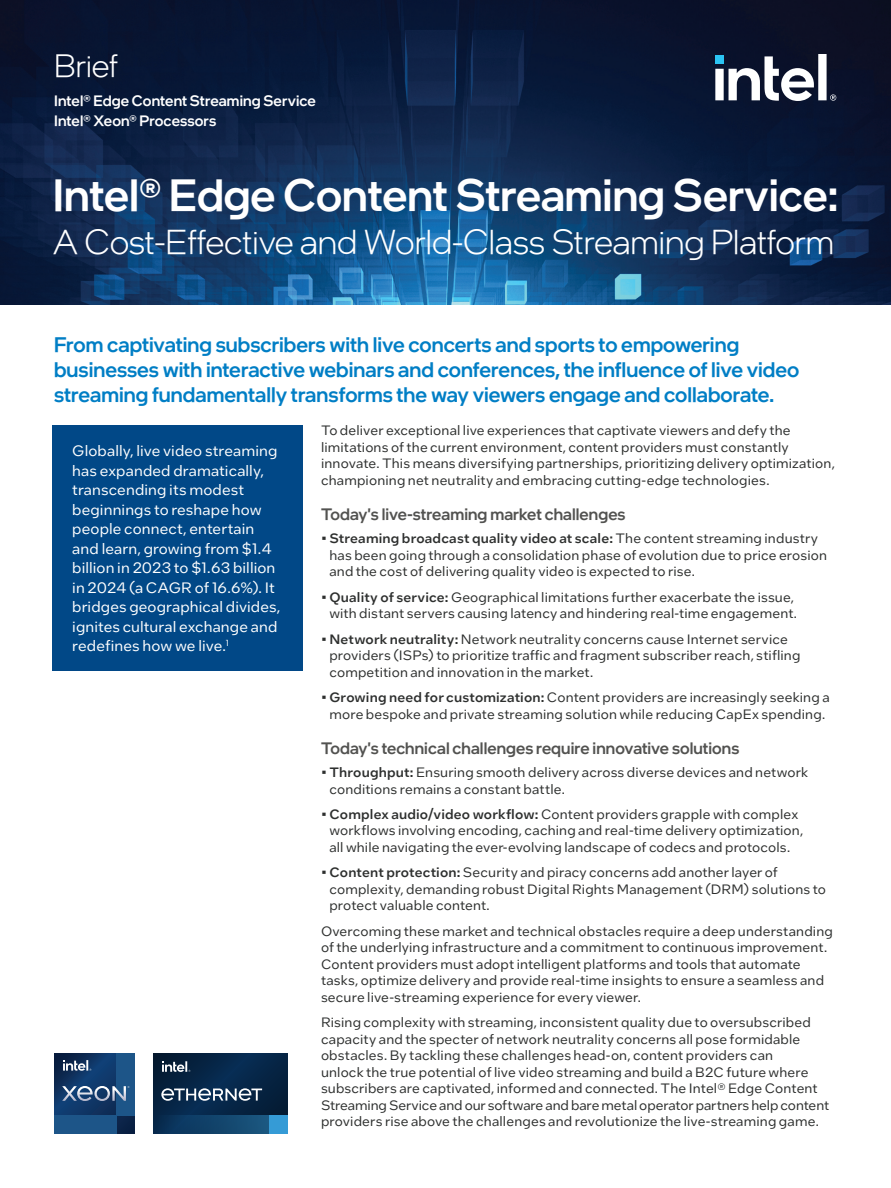
<style>
.page{position:relative;width:891px;height:1188px;background:#fff}
.page>*{position:absolute;margin:0;border:0;box-sizing:border-box;transform-origin:0 0}
.t1{font:500 45px "Intel One Display";color:#fff}
.t2{font:300 35.25px "Intel One Display";letter-spacing:-.005em;color:#fff}
.t3{font:300 33px "Intel One Display";letter-spacing:-.01em;color:#fff}
.t4{font:500 21px/25.2px "Intel One Display";color:#007ec5}
.t5{font:500 16.5px "Intel One Display";letter-spacing:.005em;color:#525250}
.t6{font:15px/19.5px "Intel One Text";letter-spacing:.01em;color:#fff}
.t7{font:500 15px/19.2px "Intel One Display";letter-spacing:.005em;color:#fff}
.t8{font:13.5px/16.5px "Intel One Text";letter-spacing:.01em;color:#2d2f2e}
.s1{font-weight:500}
</style>
<div class="page">
<img style="left:0;top:0;width:891px;height:305px">
<div style="left:53px;top:425px;width:250px;height:246px;background:#014887"></div>
<svg style="left:54px;top:1053px;width:81px;height:81px;background:#234c79"></svg>
<svg style="left:153px;top:1053px;width:135px;height:62px;background:#052444"></svg>
<div style="left:269px;top:1115px;width:19px;height:19px;background:#359bd6"></div>
<div style="left:153px;top:1115px;width:116px;height:19px;background:linear-gradient(to right,#072b51,#1b5881)"></div>
<svg style="left:162px;top:1061px;width:28px;height:11px"></svg>
<svg style="left:161px;top:1088px;width:101px;height:13px"></svg>
<svg style="left:715px;top:54px;width:121px;height:47px"></svg>
<h3 class="t3" style="left:54px;top:45px;width:65px">Brief</h3>
<p class="t7" style="left:54px;top:91px;width:263px">Intel® Edge Content Streaming Service<br>Intel® Xeon® Processors</p>
<h1 class="t1" style="left:53px;top:166px;width:787px">Intel® Edge Content Streaming Service:</h1>
<h2 class="t2" style="left:53px;top:221px;width:783px">A Cost-Effective and World-Class Streaming Platform</h2>
<p class="t4" style="left:54px;top:331px;width:747px">From captivating subscribers with live concerts and sports to empowering businesses with interactive webinars and conferences, the influence of live video streaming fundamentally transforms the way viewers engage and collaborate.</p>
<p class="t6" style="left:72px;top:441px;width:210px">Globally, live video streaming has expanded dramatically, transcending its modest beginnings to reshape how people connect, entertain and learn, growing from $1.4 billion in 2023 to $1.63 billion in 2024 (a CAGR of 16.6%). It bridges geographical divides, ignites cultural exchange and redefines how we live.<sup>1</sup></p>
<p class="t8" style="left:321px;top:422px;width:515px">To deliver exceptional live experiences that captivate viewers and defy the limitations of the current environment, content providers must constantly innovate. This means diversifying partnerships, prioritizing delivery optimization, championing net neutrality and embracing cutting-edge technologies.</p>
<p class="t5" style="left:321px;top:504px;width:306px">Today's live-streaming market challenges</p>
<p class="t8" style="left:329px;top:530px;width:499px;text-indent:-8px">• <span class="s1">Streaming broadcast quality video at scale:</span> The content streaming industry has been going through a consolidation phase of evolution due to price erosion and the cost of delivering quality video is expected to rise.</p>
<p class="t8" style="left:321px;top:588px;width:478px;text-align:right">• <span class="s1">Quality of service:</span> Geographical limitations further exacerbate the issue, with distant servers causing latency and hindering real-time engagement.</p>
<p class="t8" style="left:329px;top:630px;width:473px;text-indent:-8px">• <span class="s1">Network neutrality:</span> Network neutrality concerns cause Internet service providers (ISPs) to prioritize traffic and fragment subscriber reach, stifling competition and innovation in the market.</p>
<p class="t8" style="left:321px;top:689px;width:510px;text-align:center">• <span class="s1">Growing need for customization:</span> Content providers are increasingly seeking a more bespoke and private streaming solution while reducing CapEx spending.</p>
<p class="t5" style="left:321px;top:737px;width:420px">Today's technical challenges require innovative solutions</p>
<p class="t8" style="left:329px;top:764px;width:480px;text-indent:-8px">• <span class="s1">Throughput:</span> Ensuring smooth delivery across diverse devices and network conditions remains a constant battle.</p>
<p class="t8" style="left:329px;top:805px;width:475px;text-indent:-8px">• <span class="s1">Complex audio/video workflow:</span> Content providers grapple with complex workflows involving encoding, caching and real-time delivery optimization, all while navigating the ever-evolving landscape of codecs and protocols.</p>
<p class="t8" style="left:329px;top:864px;width:498px;text-indent:-8px">• <span class="s1">Content protection:</span> Security and piracy concerns add another layer of complexity, demanding robust Digital Rights Management (DRM) solutions to protect valuable content.</p>
<p class="t8" style="left:321px;top:922px;width:513px">Overcoming these market and technical obstacles require a deep understanding of the underlying infrastructure and a commitment to continuous improvement.<br>Content providers must adopt intelligent platforms and tools that automate tasks, optimize delivery and provide real-time insights to ensure a seamless and secure live-streaming experience for every viewer.</p>
<p class="t8" style="left:321px;top:1014px;width:510px">Rising complexity with streaming, inconsistent quality due to oversubscribed capacity and the specter of network neutrality concerns all pose formidable obstacles. By tackling these challenges head-on, content providers can<br>unlock the true potential of live video streaming and build a B2C future where subscribers are captivated, informed and connected. The Intel® Edge Content Streaming Service and our software and bare metal operator partners help content providers rise above the challenges and revolutionize the live-streaming game.</p>
</div>
